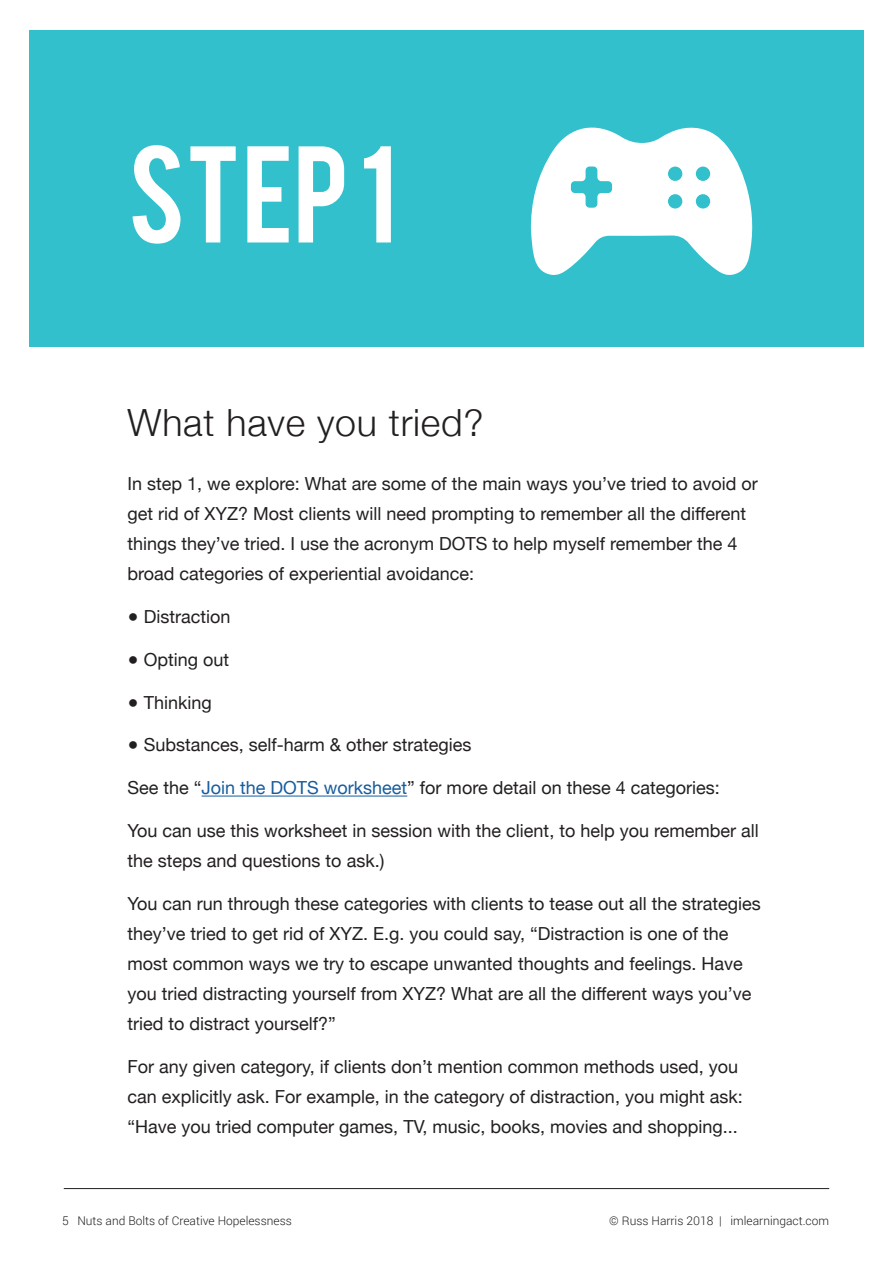
<style>
.page{position:relative;width:893px;height:1263px;background:#fff}
.page>*{position:absolute;margin:0;border:0;box-sizing:border-box;transform-origin:0 0}
.t1{font:108px "Bebas";color:#fff}
.t2{font:300 37.5px "Helvetica Neue";letter-spacing:.02em;color:#231f20}
.t3{font:18px/30px "Helvetica Neue";color:#231f20}
.t4{font:300 12px "Roboto";color:#231f20}
.s1{color:#175d9e}
</style>
<div class="page">
<hr style="left:64px;top:1188px;width:765px;height:1px;background:#231f20">
<div style="left:30px;top:30px;width:834px;height:317px;background:#31c0cc"></div>
<hr style="left:202px;top:796px;width:205px;height:1px;background:#175d9e">
<svg style="left:531px;top:127px;width:222px;height:148px"></svg>
<h1 class="t1" style="left:128px;top:116px;width:270px">STEP 1</h1>
<h2 class="t2" style="left:128px;top:392px;width:357px">What have you tried?</h2>
<p class="t3" style="left:128px;top:470px;width:632px">In step 1, we explore: What are some of the main ways you’ve tried to avoid or get rid of XYZ? Most clients will need prompting to remember all the different things they’ve tried. I use the acronym DOTS to help myself remember the 4 broad categories of experiential avoidance:</p>
<p class="t3" style="left:128px;top:603px;width:104px">● Distraction</p>
<p class="t3" style="left:128px;top:646px;width:103px">● Opting out</p>
<p class="t3" style="left:128px;top:688px;width:86px">● Thinking</p>
<p class="t3" style="left:128px;top:731px;width:345px">● Substances, self-harm &amp; other strategies</p>
<p class="t3" style="left:128px;top:774px;width:594px">See the “<span class="s1">Join the DOTS worksheet</span>” for more detail on these 4 categories:</p>
<p class="t3" style="left:128px;top:817px;width:633px">You can use this worksheet in session with the client, to help you remember all the steps and questions to ask.)</p>
<p class="t3" style="left:128px;top:889px;width:635px">You can run through these categories with clients to tease out all the strategies they’ve tried to get rid of XYZ. E.g. you could say, “Distraction is one of the most common ways we try to escape unwanted thoughts and feelings. Have you tried distracting yourself from XYZ? What are all the different ways you’ve tried to distract yourself?”</p>
<p class="t3" style="left:128px;top:1052px;width:617px">For any given category, if clients don’t mention common methods used, you can explicitly ask. For example, in the category of distraction, you might ask: “Have you tried computer games, TV, music, books, movies and shopping...</p>
<p class="t4" style="left:62px;top:1212px;width:231px">5 Nuts and Bolts of Creative Hopelessness</p>
<p class="t4" style="left:609px;top:1212px;width:221px">© Russ Harris 2018 | imlearningact.com</p>
</div>
